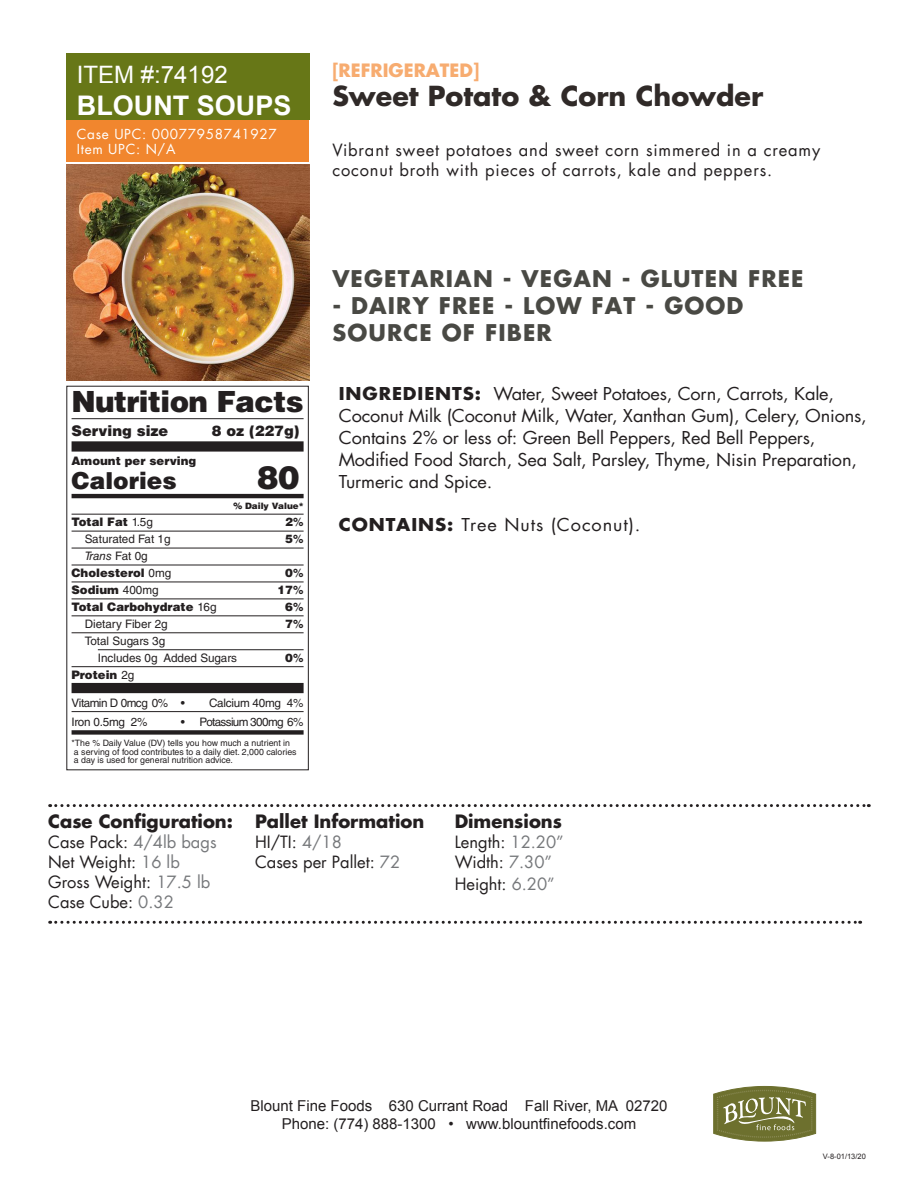
<style>
.page{position:relative;width:918px;height:1188px;background:#fff}
.page>*{position:absolute;margin:0;border:0;box-sizing:border-box;transform-origin:0 0}
.t1{font:900 32.1px "Helvetica LT Std";color:#231f20}
.t2{font:900 29.25px "Helvetica LT Std";letter-spacing:-.02em;color:#231f20}
.t3{font:700 27px "Futura";color:#302a28}
.t4{font:700 27px "Arial";color:#fff}
.t5{font:24px "Arial";color:#fff}
.t6{font:900 23.4px "Helvetica LT Std";color:#231f20}
.t7{font:700 22.5px/27px "Futura";letter-spacing:.05em;color:#494944}
.t8{font:700 18px "Futura";color:#231f20}
.t9{font:700 18px "Futura";color:#f7ac70}
.t10{font:17.4px/21.9px "Futura";letter-spacing:-.01em;color:#231f20;scale:1.05 1}
.t11{font:17.4px "Futura";letter-spacing:.05em;color:#231f20;scale:1.05 1}
.t12{font:16.5px/19.8px "Futura";color:#231f20}
.t13{font:16.5px/19.8px "Futura";letter-spacing:.05em;color:#231f20}
.t14{font:15px/18px "Arial";color:#231f20;text-align:center}
.t15{font:900 14.55px "Helvetica LT Std";color:#231f20}
.t16{font:13.5px/15px "Futura";letter-spacing:.05em;color:#fff}
.t17{font:900 11.7px/17px "Helvetica LT Std";color:#231f20}
.t18{font:11.7px/17px "Helvetica LT Std";color:#231f20}
.t19{font:11.7px "Helvetica LT Std";letter-spacing:-.02em;color:#231f20}
.t20{font:11.7px "Helvetica LT Std";letter-spacing:-.055em;color:#231f20}
.t21{font:11.7px "Helvetica LT Std";letter-spacing:-.04em;color:#231f20}
.t22{font:8.7px/8.7px "Helvetica LT Std";color:#231f20}
.t23{font:900 8.7px "Helvetica LT Std";color:#231f20}
.t24{font:7.5px "Arial";color:#231f20}
.s1{font-weight:400}
.s2{font-weight:700}
.s3{font-weight:400;font-style:italic}
.s4{color:#76787b}
</style>
<div class="page">
<div style="left:66px;top:54px;width:243px;height:66px;background:#677717"></div>
<img style="left:66px;top:164px;width:243px;height:216px">
<svg style="left:713px;top:1086px;width:103px;height:55px;background:#898c57"></svg>
<div style="left:66px;top:120px;width:243px;height:41px;background:#f1862e"></div>
<svg style="left:50px;top:804px;width:819px;height:3px"></svg>
<svg style="left:50px;top:921px;width:811px;height:3px"></svg>
<hr style="left:72px;top:418px;width:232px;height:1px;background:#231f20">
<div style="left:72px;top:441px;width:232px;height:11px;background:#231f20"></div>
<hr style="left:72px;top:494px;width:232px;height:4px;background:#231f20">
<hr style="left:72px;top:514px;width:232px;height:1px;background:#231f20">
<hr style="left:72px;top:531px;width:232px;height:1px;background:#231f20">
<hr style="left:72px;top:548px;width:232px;height:1px;background:#231f20">
<hr style="left:72px;top:565px;width:232px;height:1px;background:#231f20">
<hr style="left:72px;top:582px;width:232px;height:1px;background:#231f20">
<hr style="left:72px;top:599px;width:232px;height:1px;background:#231f20">
<hr style="left:72px;top:616px;width:232px;height:1px;background:#231f20">
<hr style="left:72px;top:633px;width:232px;height:1px;background:#231f20">
<hr style="left:98px;top:649px;width:206px;height:1px;background:#231f20">
<hr style="left:72px;top:666px;width:232px;height:1px;background:#231f20">
<div style="left:72px;top:683px;width:232px;height:10px;background:#231f20"></div>
<hr style="left:72px;top:711px;width:232px;height:1px;background:#231f20">
<div style="left:72px;top:730px;width:232px;height:5px;background:#231f20"></div>
<div style="left:66px;top:386px;width:243px;height:384px;border:1px solid #231f20"></div>
<h3 class="t5" style="left:77px;top:59px;width:152px">ITEM #:74192</h3>
<h3 class="t4" style="left:77px;top:87px;width:216px">BLOUNT SOUPS</h3>
<p class="t16" style="left:77px;top:126px;width:202px">Case UPC: 00077958741927<br>Item UPC: N/A</p>
<p class="t9" style="left:332px;top:57px;width:148px">[REFRIGERATED]</p>
<h3 class="t3" style="left:332px;top:77px;width:432px">Sweet Potato &amp; Corn Chowder</h3>
<p class="t13" style="left:332px;top:140px;width:489px">Vibrant sweet potatoes and sweet corn simmered in a creamy coconut broth with pieces of carrots, kale and peppers.</p>
<h2 class="t2" style="left:72px;top:382px;width:234px">Nutrition Facts</h2>
<p class="t15" style="left:72px;top:421px;width:98px">Serving size</p>
<p class="t15" style="left:212px;top:421px;width:89px">8 oz (227g)</p>
<p class="t17" style="left:72px;top:452px;width:126px">Amount per serving</p>
<h3 class="t6" style="left:72px;top:465px;width:107px">Calories</h3>
<h1 class="t1" style="left:257px;top:456px;width:44px">80</h1>
<p class="t23" style="left:233px;top:500px;width:72px">% Daily Value*</p>
<p class="t17" style="left:72px;top:513px;width:83px">Total Fat <span class="s1">1.5g</span></p>
<p class="t17" style="left:285px;top:513px;width:20px">2<span class="s2">%</span></p>
<p class="t18" style="left:85px;top:530px;width:87px">Saturated Fat 1g</p>
<p class="t17" style="left:285px;top:530px;width:20px">5<span class="s2">%</span></p>
<p class="t17" style="left:72px;top:547px;width:101px;text-indent:13px"><span class="s3">Trans</span> <span class="s1">Fat 0g<br></span>Cholesterol <span class="s1">0mg</span></p>
<p class="t17" style="left:285px;top:564px;width:20px">0<span class="s2">%</span></p>
<p class="t17" style="left:72px;top:581px;width:89px">Sodium <span class="s1">400mg</span></p>
<p class="t17" style="left:278px;top:581px;width:27px">17<span class="s2">%</span></p>
<p class="t17" style="left:72px;top:598px;width:146px">Total Carbohydrate <span class="s1">16g</span></p>
<p class="t17" style="left:285px;top:598px;width:20px">6<span class="s2">%</span></p>
<p class="t18" style="left:85px;top:615px;width:85px">Dietary Fiber 2g</p>
<p class="t17" style="left:285px;top:615px;width:20px">7<span class="s2">%</span></p>
<p class="t18" style="left:98px;top:632px;width:141px;text-indent:-13px">Total Sugars 3g<br>Includes 0g Added Sugars</p>
<p class="t17" style="left:285px;top:649px;width:20px">0<span class="s2">%</span></p>
<p class="t17" style="left:72px;top:666px;width:64px">Protein <span class="s1">2g</span></p>
<p class="t21" style="left:72px;top:696px;width:115px">Vitamin D 0mcg 0% •</p>
<p class="t19" style="left:209px;top:696px;width:96px">Calcium 40mg 4%</p>
<p class="t19" style="left:72px;top:715px;width:77px">Iron 0.5mg 2%</p>
<p class="t20" style="left:181px;top:715px;width:124px">• Potassium 300mg 6%</p>
<p class="t22" style="left:72px;top:738px;width:227px">*The % Daily Value (DV) tells you how much a nutrient in a serving of food contributes to a daily diet. 2,000 calories a day is used for general nutrition advice.</p>
<p class="t7" style="left:332px;top:264px;width:473px">VEGETARIAN - VEGAN - GLUTEN FREE</p>
<p class="t7" style="left:332px;top:291px;width:413px">- DAIRY FREE - LOW FAT - GOOD<br>SOURCE OF FIBER</p>
<p class="t10" style="left:339px;top:383px;width:504px"><span class="s2">INGREDIENTS:</span> Water, Sweet Potatoes, Corn, Carrots, Kale, Coconut Milk (Coconut Milk, Water, Xanthan Gum), Celery, Onions, Contains 2% or less of: Green Bell Peppers, Red Bell Peppers, Modified Food Starch, Sea Salt, Parsley, Thyme, Nisin Preparation, Turmeric and Spice.</p>
<p class="t11" style="left:339px;top:513px;width:289px"><span class="s2">CONTAINS:</span> Tree Nuts (Coconut).</p>
<p class="t8" style="left:48px;top:809px;width:186px">Case Configuration:</p>
<p class="t12" style="left:48px;top:832px;width:170px">Case Pack: <span class="s4">4/4lb bags<br></span>Net Weight: <span class="s4">16 lb<br></span>Gross Weight: <span class="s4">17.5 lb<br></span>Case Cube: <span class="s4">0.32</span></p>
<p class="t8" style="left:255px;top:809px;width:171px">Pallet Information</p>
<p class="t12" style="left:255px;top:832px;width:147px">HI/TI: <span class="s4">4/18<br></span>Cases per Pallet: <span class="s4">72</span></p>
<p class="t8" style="left:455px;top:809px;width:109px">Dimensions</p>
<p class="t12" style="left:455px;top:832px;width:111px">Length: <span class="s4">12.20”<br></span>Width: <span class="s4">7.30”</span></p>
<p class="t12" style="left:455px;top:873px;width:102px">Height: <span class="s4">6.20”</span></p>
<p class="t14" style="left:251px;top:1097px;width:418px">Blount Fine Foods 630 Currant Road Fall River, MA 02720<br>Phone: (774) 888-1300 • www.blountfinefoods.com</p>
<p class="t24" style="left:823px;top:1151px;width:44px">V-8-01/13/20</p>
</div>
